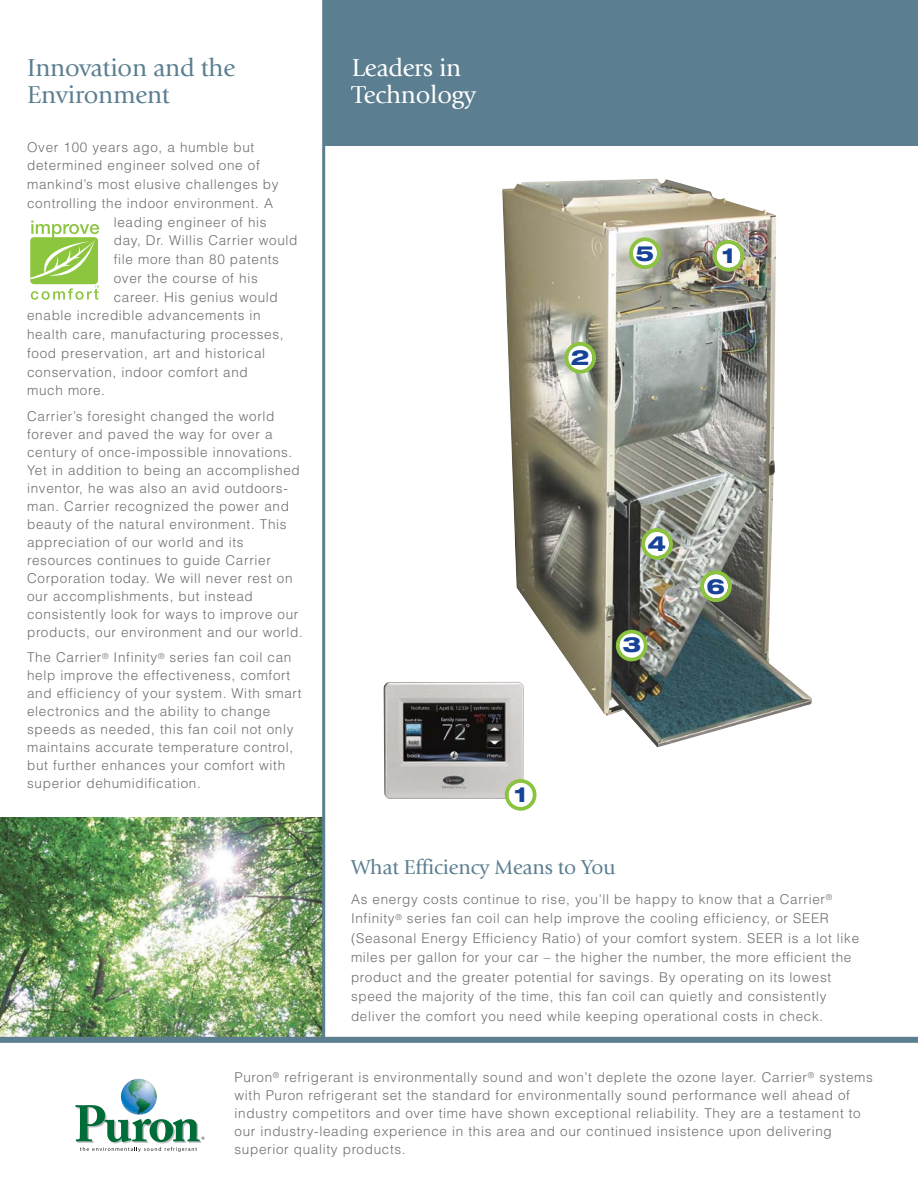
<style>
.page{position:relative;width:918px;height:1188px;background:#fff}
.page>*{position:absolute;margin:0;border:0;box-sizing:border-box;transform-origin:0 0}
.t1{font:25.5px/27px "Giovanni";letter-spacing:-.01em;color:#5b7e90}
.t2{font:25.5px/27px "Giovanni";letter-spacing:-.01em;color:#fff}
.t3{font:21px "Giovanni";letter-spacing:-.01em;color:#5b7e90}
.t4{font:800 expanded 21px "Helvetica Neue";color:#164397}
.t5{font:300 13.5px/18px "Helvetica";letter-spacing:.05em;color:#6d6e70}
</style>
<div class="page">
<img style="left:0;top:817px;width:322px;height:220px">
<hr style="left:322px;top:0;width:3px;height:1040px;background:#5b7e90">
<div style="left:324px;top:0;width:594px;height:145px;background:#5b7e90"></div>
<div style="left:0;top:1037px;width:918px;height:6px;background:#5b7e90"></div>
<div style="left:30px;top:237px;width:68px;height:47px;background:#8cc63f;border-radius:4px"></div>
<svg style="left:30px;top:221px;width:69px;height:58px"></svg>
<svg style="left:31px;top:286px;width:68px;height:14px"></svg>
<img style="left:121px;top:1078px;width:36px;height:27px">
<svg style="left:76px;top:1105px;width:128px;height:47px"></svg>
<img style="left:384px;top:684px;width:140px;height:115px">
<img style="left:502px;top:179px;width:310px;height:568px">
<svg style="left:616px;top:630px;width:32px;height:31px"></svg>
<svg style="left:629px;top:237px;width:32px;height:32px"></svg>
<svg style="left:641px;top:528px;width:32px;height:32px"></svg>
<svg style="left:564px;top:342px;width:32px;height:32px"></svg>
<svg style="left:700px;top:570px;width:32px;height:32px"></svg>
<svg style="left:505px;top:779px;width:32px;height:32px"></svg>
<svg style="left:713px;top:240px;width:31px;height:32px"></svg>
<h1 class="t1" style="left:27px;top:56px;width:210px">Innovation and the<br>Environment</h1>
<h1 class="t2" style="left:352px;top:56px;width:126px">Leaders in<br>Technology</h1>
<p class="t5" style="left:27px;top:139px;width:229px">Over 100 years ago, a humble but</p>
<p class="t5" style="left:27px;top:158px;width:234px">determined engineer solved one of</p>
<p class="t5" style="left:27px;top:177px;width:253px">mankind’s most elusive challenges by</p>
<p class="t5" style="left:27px;top:195px;width:247px">controlling the indoor environment. A</p>
<p class="t5" style="left:114px;top:214px;width:154px">leading engineer of his</p>
<p class="t5" style="left:114px;top:233px;width:185px">day, Dr. Willis Carrier would</p>
<p class="t5" style="left:114px;top:252px;width:167px">file more than 80 patents</p>
<p class="t5" style="left:114px;top:270px;width:145px">over the course of his</p>
<p class="t5" style="left:114px;top:289px;width:166px">career. His genius would</p>
<p class="t5" style="left:27px;top:308px;width:235px">enable incredible advancements in</p>
<p class="t5" style="left:27px;top:327px;width:258px">health care, manufacturing processes,</p>
<p class="t5" style="left:27px;top:345px;width:240px">food preservation, art and historical</p>
<p class="t5" style="left:27px;top:364px;width:222px">conservation, indoor comfort and</p>
<p class="t5" style="left:27px;top:383px;width:79px">much more.</p>
<p class="t5" style="left:27px;top:408px;width:277px">Carrier’s foresight changed the world forever and paved the way for over a century of once-impossible innovations.<br>Yet in addition to being an accomplished inventor, he was also an avid outdoors&shy;man. Carrier recognized the power and beauty of the natural environment. This appreciation of our world and its resources continues to guide Carrier Corporation today. We will never rest on our accomplishments, but instead consistently look for ways to improve our products, our environment and our world.</p>
<p class="t5" style="left:27px;top:650px;width:276px">The Carrier<sup>®</sup> Infinity<sup>®</sup> series fan coil can help improve the effectiveness, comfort and efficiency of your system. With smart electronics and the ability to change speeds as needed, this fan coil not only maintains accurate temperature control, but further enhances your comfort with superior dehumidification.</p>
<h2 class="t4" style="left:514px;top:787px;width:14px">1</h2>
<h2 class="t4" style="left:571px;top:350px;width:20px">2</h2>
<h2 class="t4" style="left:636px;top:245px;width:20px">5</h2>
<h2 class="t4" style="left:722px;top:248px;width:14px">1</h2>
<h2 class="t4" style="left:648px;top:536px;width:20px">4</h2>
<h2 class="t4" style="left:623px;top:636px;width:20px">3</h2>
<h2 class="t4" style="left:707px;top:578px;width:20px">6</h2>
<h2 class="t3" style="left:351px;top:859px;width:266px">What Efficiency Means to You</h2>
<p class="t5" style="left:351px;top:891px;width:510px;line-height:19.5px">As energy costs continue to rise, you’ll be happy to know that a Carrier<sup>® </sup>Infinity<sup>®</sup> series fan coil can help improve the cooling efficiency, or SEER (Seasonal Energy Efficiency Ratio) of your comfort system. SEER is a lot like miles per gallon for your car – the higher the number, the more efficient the product and the greater potential for savings. By operating on its lowest speed the majority of the time, this fan coil can quietly and consistently deliver the comfort you need while keeping operational costs in check.</p>
<p class="t5" style="left:235px;top:1070px;width:640px">Puron<sup>®</sup> refrigerant is environmentally sound and won’t deplete the ozone layer. Carrier<sup>®</sup> systems with Puron refrigerant set the standard for environmentally sound performance well ahead of industry competitors and over time have shown exceptional reliability. They are a testament to our industry-leading experience in this area and our continued insistence upon delivering superior quality products.</p>
</div>
